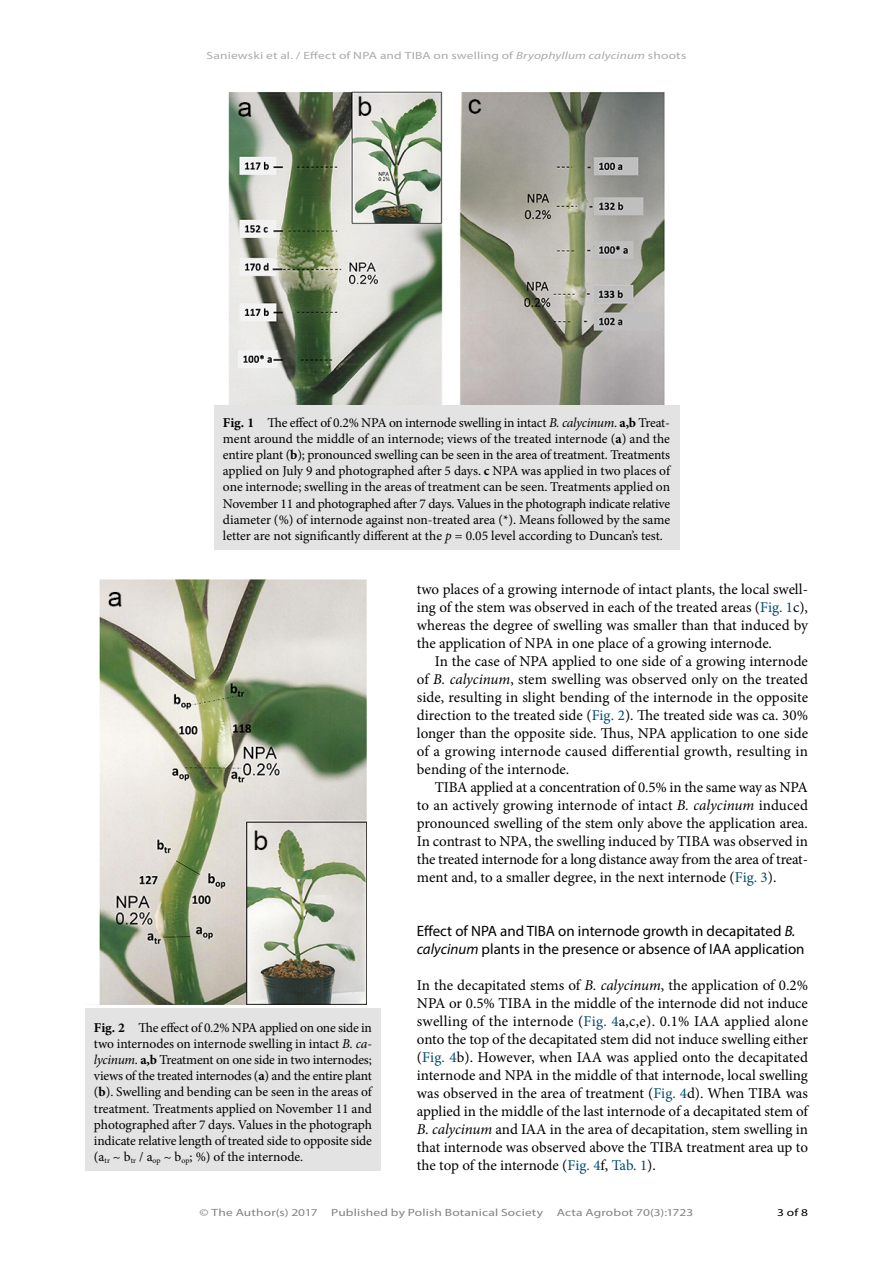
<style>
.page{position:relative;width:893px;height:1263px;background:#fff}
.page>*{position:absolute;margin:0;border:0;box-sizing:border-box;transform-origin:0 0}
.Body_text{font:15px/18px "Minion Pro";letter-spacing:-.005em;color:#000;text-align:justify}
.Body_text___first_li{font:15px/18px "Minion Pro";color:#000;text-align:justify}
.Subheader{font:15px/18px "Myriad Pro";color:#000}
.t1{font:13.5px/16.2px "Minion Pro";letter-spacing:-.005em;color:#000;text-align:justify}
.t2{font:10.5px "Myriad Pro Regular 3";letter-spacing:.01em;color:#828282;scale:1.28 1}
.t3{font:10.5px "Myriad Pro Regular 3";letter-spacing:.01em;color:#aaa;scale:1.28 1}
.t4{font:10.5px "Myriad Pro";color:#000;scale:1.28 1}
.s1{font-family:"Myriad Pro";font-style:italic}
.s2{font-weight:700}
.s3{font-style:italic}
.s4{color:#004b6f}
</style>
<div class="page">
<img style="left:228px;top:91px;width:437px;height:314px">
<img style="left:99px;top:579px;width:268px;height:426px">
<div style="left:214px;top:405px;width:465px;height:144px;background:#e2e3e2"></div>
<div style="left:85px;top:1008px;width:296px;height:162px;background:#e2e3e2"></div>
<p class="t3" style="left:207px;top:49px;width:376px">Saniewski et al. / Effect of NPA and TIBA on swelling of <span class="s1">Bryophyllum calycinum</span> shoots</p>
<p class="t1" style="left:223px;top:414px;width:449px"><span class="s2">Fig. 1</span> The effect of 0.2% NPA on internode swelling in intact <span class="s3">B. calycinum</span>. <span class="s2">a,b</span> Treat&shy;ment around the middle of an internode; views of the treated internode (<span class="s2">a</span>) and the entire plant (<span class="s2">b</span>); pronounced swelling can be seen in the area of treatment. Treatments applied on July 9 and photographed after 5 days. <span class="s2">c</span> NPA was applied in two places of one internode; swelling in the areas of treatment can be seen. Treatments applied on November 11 and photographed after 7 days. Values in the photograph indicate relative diameter (%) of internode against non-treated area (*). Means followed by the same letter are not significantly different at the <span class="s3">p</span> = 0.05 level according to Duncan’s test.</p>
<p class="t1" style="left:94px;top:1019px;width:279px"><span class="s2">Fig. 2</span> The effect of 0.2% NPA applied on one side in two internodes on internode swelling in intact <span class="s3">B. ca&shy;lycinum</span>. <span class="s2">a,b</span> Treatment on one side in two internodes; views of the treated internodes (<span class="s2">a</span>) and the entire plant (<span class="s2">b</span>). Swelling and bending can be seen in the areas of treatment. Treatments applied on November 11 and photographed after 7 days. Values in the photograph indicate relative length of treated side to opposite side (a<sub>tr</sub> ~ b<sub>tr</sub> / a<sub>op</sub> ~ b<sub>op</sub>; %) of the internode.</p>
<p class="Body_text" style="left:417px;top:580px;width:393px">two places of a growing internode of intact plants, the local swell&shy;ing of the stem was observed in each of the treated areas (<span class="s4">Fig. 1</span>c), whereas the degree of swelling was smaller than that induced by the application of NPA in one place of a growing internode.</p>
<p class="Body_text___first_li" style="left:417px;top:652px;width:393px;text-indent:18px">In the case of NPA applied to one side of a growing internode of <span class="s3">B. calycinum</span>, stem swelling was observed only on the treated side, resulting in slight bending of the internode in the opposite direction to the treated side (<span class="s4">Fig. 2</span>). The treated side was ca. 30% longer than the opposite side. Thus, NPA application to one side of a growing internode caused differential growth, resulting in bending of the internode.</p>
<p class="Body_text___first_li" style="left:417px;top:778px;width:393px;text-indent:18px">TIBA applied at a concentration of 0.5% in the same way as NPA to an actively growing internode of intact <span class="s3">B. calycinum</span> induced pronounced swelling of the stem only above the application area.<br>In contrast to NPA, the swelling induced by TIBA was observed in the treated internode for a long distance away from the area of treat&shy;ment and, to a smaller degree, in the next internode (<span class="s4">Fig. 3</span>).</p>
<p class="Subheader" style="left:417px;top:922px;width:389px">Effect of NPA and TIBA on internode growth in decapitated <span class="s3">B. calycinum</span> plants in the presence or absence of IAA application</p>
<p class="Body_text" style="left:417px;top:976px;width:393px">In the decapitated stems of <span class="s3">B. calycinum</span>, the application of 0.2% NPA or 0.5% TIBA in the middle of the internode did not induce swelling of the internode (<span class="s4">Fig. 4</span>a,c,e). 0.1% IAA applied alone onto the top of the decapitated stem did not induce swelling either (<span class="s4">Fig. 4</span>b). However, when IAA was applied onto the decapitated internode and NPA in the middle of that internode, local swelling was observed in the area of treatment (<span class="s4">Fig. 4</span>d). When TIBA was applied in the middle of the last internode of a decapitated stem of <span class="s3">B. calycinum</span> and IAA in the area of decapitation, stem swelling in that internode was observed above the TIBA treatment area up to the top of the internode (<span class="s4">Fig. 4</span>f, <span class="s4">Tab. 1</span>).</p>
<p class="t2" style="left:200px;top:1205px;width:94px">© The Author(s) 2017</p>
<p class="t2" style="left:331px;top:1205px;width:167px">Published by Polish Botanical Society</p>
<p class="t2" style="left:557px;top:1205px;width:108px">Acta Agrobot 70(3):1723</p>
<p class="t4" style="left:777px;top:1205px;width:26px">3 of 8</p>
</div>
